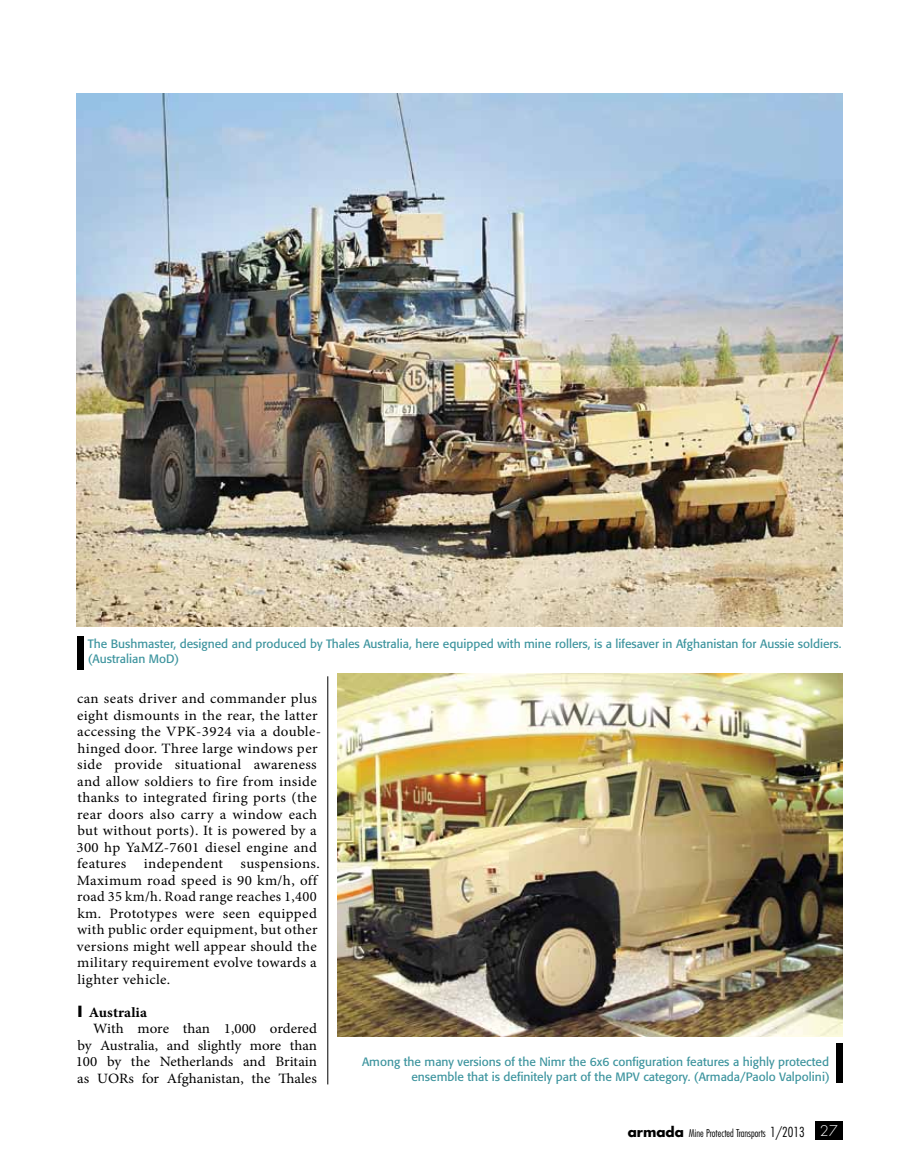
<style>
.page{position:relative;width:919px;height:1174px;background:#fff}
.page>*{position:absolute;margin:0;border:0;box-sizing:border-box;transform-origin:0 0}
.t1{font:14.25px/16.5px "Minion Pro";letter-spacing:.02em;color:#000;scale:1.05 1}
.t2{font:14.25px "Minion Pro";color:#000;scale:1.05 1}
.t3{font:700 14.25px "Minion Pro";letter-spacing:.005em;color:#000;scale:1.05 1}
.t4{font:12px/15px "Formata";color:#3d949e}
.t5{font:300 condensed 10.5px "Futura";color:#000}
.s1{font-family:"Futura";font-size:15px}
.s2{font-weight:700;font-stretch:normal;font-size:13.5px}
.s3{font-size:13.5px}
.s4{font-stretch:normal;font-size:14.4px;color:#fff}
</style>
<div class="page">
<div style="left:815px;top:1122px;width:27px;height:18px;background:#000"></div>
<img style="left:77px;top:94px;width:765px;height:533px">
<img style="left:338px;top:673px;width:504px;height:363px">
<div style="left:836px;top:1043px;width:6px;height:40px;background:#000"></div>
<div style="left:77px;top:636px;width:7px;height:33px;background:#000"></div>
<hr style="left:327px;top:676px;width:1px;height:408px;background:#000">
<p class="t4" style="left:88px;top:636px;width:755px">The Bushmaster, designed and produced by Thales Australia, here equipped with mine rollers, is a lifesaver in Afghanistan for Aussie soldiers. (Australian MoD)</p>
<p class="t1" style="left:76px;top:690px;width:234px">can seats driver and commander plus eight dismounts in the rear, the latter accessing the VPK-3924 via a double&shy;hinged door. Three large windows per side provide situational awareness and allow soldiers to fire from inside thanks to integrated firing ports (the rear doors also carry a window each but without ports). It is powered by a 300 hp YaMZ-7601 diesel engine and features independent suspensions.<br>Maximum road speed is 90 km/h, off road 35 km/h. Road range reaches 1,400 km. Prototypes were seen equipped with public order equipment, but other versions might well appear should the military requirement evolve towards a lighter vehicle.</p>
<p class="t3" style="left:78px;top:1002px;width:68px"><span class="s1">I</span> Australia</p>
<p class="t2" style="left:93px;top:1019px;width:214px">With more than 1,000 ordered</p>
<p class="t2" style="left:77px;top:1035px;width:230px">by Australia, and slightly more than</p>
<p class="t2" style="left:76px;top:1052px;width:231px">100 by the Netherlands and Britain</p>
<p class="t2" style="left:77px;top:1068px;width:230px">as UORs for Afghanistan, the Thales</p>
<p class="t4" style="left:362px;top:1054px;width:469px;text-align:right">Among the many versions of the Nimr the 6x6 configuration features a highly protected ensemble that is definitely part of the MPV category. (Armada/Paolo Valpolini)</p>
<p class="t5" style="left:627px;top:1126px;width:211px"><span class="s2">armada</span> Mine Protected Transports <span class="s3">1/2013</span> <span class="s4">27</span></p>
</div>
